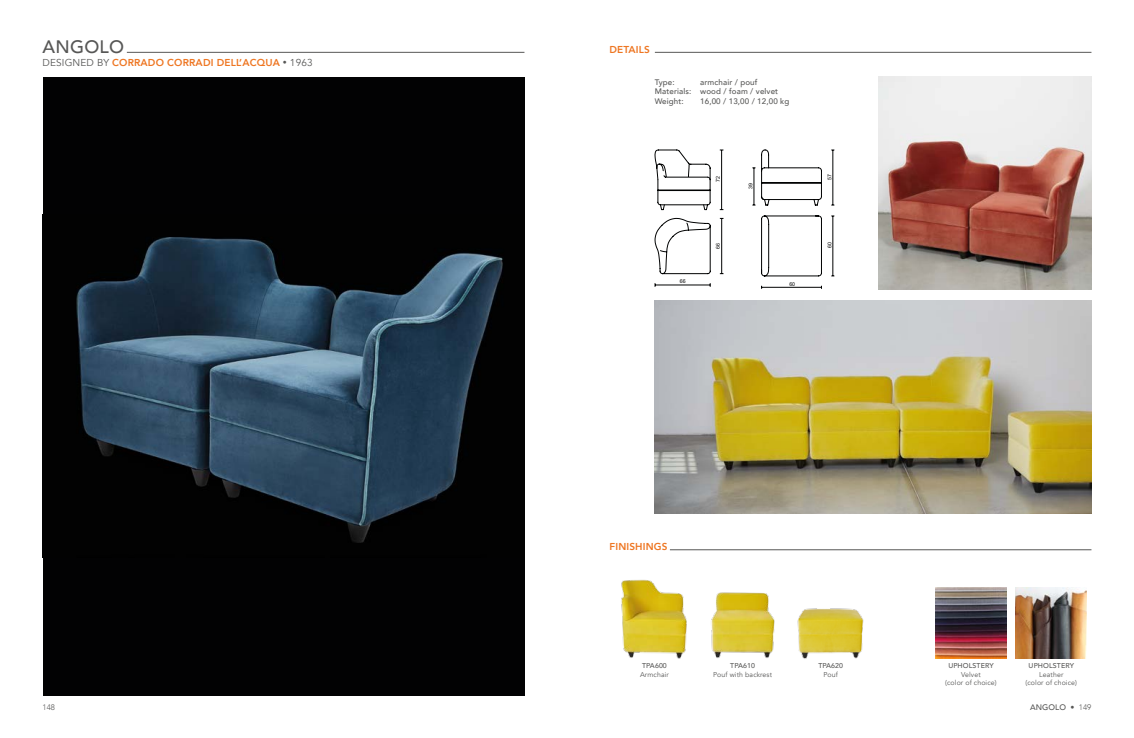
<style>
.page{position:relative;width:1134px;height:738px;background:#fff}
.page>*{position:absolute;margin:0;border:0;box-sizing:border-box;transform-origin:0 0}
.t1{font:500 18px "Avenir";letter-spacing:.015em;color:#575756}
.t2{font:800 10px "Avenir";letter-spacing:.015em;color:#ee7622}
.t3{font:500 8px/9.6px "Avenir";letter-spacing:.015em;color:#575756}
.t4{font:300 8px "Avenir";color:#575756}
.t5{font:7px/8.4px "Avenir";letter-spacing:.015em;color:#575756;text-align:center}
.t6{font:500 7px "Avenir";letter-spacing:.015em;color:#575756}
.t7{font:5.2px "Arial";color:#010202}
.s1{font-weight:400;color:#575756}
.s2{font-weight:400;font-size:8px;color:#575756}
.s3{font-weight:300}
</style>
<div class="page">
<hr style="left:670px;top:549px;width:421px;height:1px;background:#575756">
<hr style="left:655px;top:52px;width:436px;height:1px;background:#575756">
<img style="left:879px;top:77px;width:212px;height:212px">
<img style="left:655px;top:300px;width:436px;height:213px">
<img style="left:711px;top:592px;width:64px;height:66px">
<img style="left:797px;top:608px;width:67px;height:51px">
<img style="left:621px;top:579px;width:66px;height:80px">
<div style="left:43px;top:77px;width:481px;height:617px;background:#020203"></div>
<img style="left:76px;top:237px;width:427px;height:306px">
<hr style="left:127px;top:52px;width:397px;height:1px;background:#575756">
<img style="left:1016px;top:587px;width:71px;height:70px">
<img style="left:936px;top:587px;width:70px;height:70px">
<svg style="left:655px;top:150px;width:55px;height:124px"></svg>
<hr style="left:655px;top:284px;width:55px;height:1px;background:#010202">
<hr style="left:721px;top:150px;width:1px;height:59px;background:#010202">
<hr style="left:721px;top:218px;width:1px;height:55px;background:#010202">
<svg style="left:761px;top:150px;width:61px;height:126px"></svg>
<hr style="left:833px;top:150px;width:1px;height:55px;background:#010202">
<hr style="left:833px;top:216px;width:1px;height:60px;background:#010202">
<hr style="left:762px;top:287px;width:59px;height:1px;background:#010202">
<hr style="left:754px;top:168px;width:1px;height:37px;background:#010202">
<h1 class="t1" style="left:43px;top:35px;width:83px">ANGOLO</h1>
<p class="t2" style="left:43px;top:56px;width:272px"><span class="s1">DESIGNED BY</span> CORRADO CORRADI DELL’ACQUA <span class="s2">•</span> <span class="s1">1963</span></p>
<p class="t2" style="left:609px;top:43px;width:42px">DETAILS</p>
<p class="t3" style="left:655px;top:77px;width:125px;text-indent:45px">armchair / pouf<br>Materials: wood / foam / velvet<br>Weight:</p>
<p class="t3" style="left:655px;top:77px;width:21px">Type:</p>
<p class="t3" style="left:700px;top:96px;width:91px">16,00 / 13,00 / 12,00 kg</p>
<p class="t7" style="left:680px;top:278px;width:7px">66</p>
<p class="t7" style="left:715px;top:182px;width:7px;rotate:-90deg">72</p>
<p class="t7" style="left:715px;top:248px;width:7px;rotate:-90deg">66</p>
<p class="t7" style="left:747px;top:188px;width:7px;rotate:-90deg">39</p>
<p class="t7" style="left:789px;top:280px;width:7px">60</p>
<p class="t7" style="left:826px;top:179px;width:7px;rotate:-90deg">57</p>
<p class="t7" style="left:826px;top:248px;width:7px;rotate:-90deg">60</p>
<p class="t2" style="left:609px;top:539px;width:60px">FINISHINGS</p>
<p class="t6" style="left:642px;top:660px;width:26px">TPA600</p>
<p class="t5" style="left:640px;top:669px;width:30px">Armchair</p>
<p class="t6" style="left:730px;top:660px;width:26px">TPA610</p>
<p class="t5" style="left:713px;top:669px;width:60px">Pouf with backrest</p>
<p class="t6" style="left:818px;top:660px;width:26px">TPA620</p>
<p class="t5" style="left:823px;top:669px;width:16px">Pouf</p>
<p class="t6" style="left:948px;top:660px;width:47px">UPHOLSTERY</p>
<p class="t5" style="left:945px;top:669px;width:53px">Velvet<br>(color of choice)</p>
<p class="t6" style="left:1029px;top:660px;width:47px">UPHOLSTERY</p>
<p class="t5" style="left:1025px;top:669px;width:53px">Leather<br>(color of choice)</p>
<p class="t4" style="left:43px;top:701px;width:14px">148</p>
<p class="t3" style="left:1030px;top:701px;width:63px">ANGOLO • <span class="s3">149</span></p>
</div>
